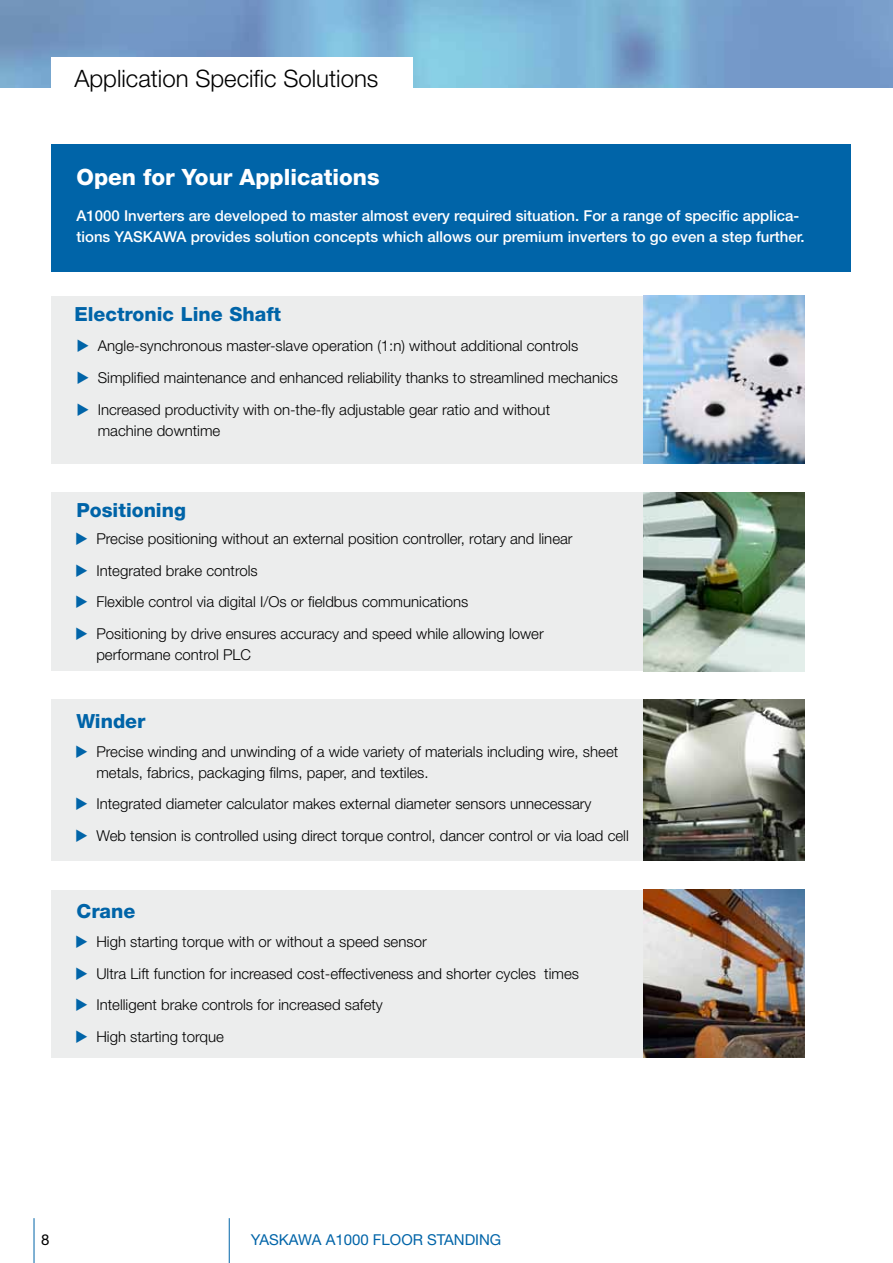
<style>
.page{position:relative;width:893px;height:1263px;background:#fff}
.page>*{position:absolute;margin:0;border:0;box-sizing:border-box;transform-origin:0 0}
.t1{font:300 24px "Helvetica Neue LT Pro";color:#000}
.t2{font:800 22.5px "Helvetica Neue LT Pro";color:#fff}
.t3{font:800 19.5px "Helvetica Neue LT Pro";color:#0064a8}
.t4{font:300 15px/31.7px "Helvetica Neue LT Pro";color:#000}
.t5{font:500 15px/21px "Helvetica Neue LT Pro";color:#fff}
.t6{font:15px "Helvetica Neue LT Pro";color:#0064a8}
.t7{font:15px "Helvetica Neue LT Pro";color:#000}
</style>
<div class="page">
<div style="left:51px;top:296px;width:753px;height:167px;background:#eceded"></div>
<div style="left:51px;top:492px;width:753px;height:179px;background:#eceded"></div>
<div style="left:51px;top:699px;width:753px;height:162px;background:#eceded"></div>
<div style="left:51px;top:889px;width:753px;height:168px;background:#eceded"></div>
<div style="left:51px;top:145px;width:799px;height:127px;background:#0064a8"></div>
<img style="left:0;top:0;width:893px;height:87px">
<img style="left:643px;top:296px;width:161px;height:168px">
<img style="left:643px;top:492px;width:161px;height:179px">
<img style="left:643px;top:699px;width:161px;height:162px">
<img style="left:643px;top:889px;width:161px;height:168px">
<hr style="left:34px;top:1218px;width:1px;height:45px;background:#0064a8">
<hr style="left:229px;top:1218px;width:1px;height:45px;background:#0064a8">
<div style="left:51px;top:57px;width:361px;height:32px;background:#fff"></div>
<h1 class="t1" style="left:74px;top:64px;width:306px">Application Specific Solutions</h1>
<h2 class="t2" style="left:77px;top:164px;width:305px">Open for Your Applications</h2>
<p class="t5" style="left:77px;top:205px;width:730px">A1000 Inverters are developed to master almost every required situation. For a range of specific applica&shy;tions YASKAWA provides solution concepts which allows our premium inverters to go even a step further.</p>
<h3 class="t3" style="left:74px;top:302px;width:208px">Electronic Line Shaft</h3>
<p class="t4" style="left:98px;top:330px;width:522px">Angle-synchronous master-slave operation (1:n) without additional controls<br>Simplified maintenance and enhanced reliability thanks to streamlined mechanics<br>Increased productivity with on-the-fly adjustable gear ratio and without</p>
<p class="t4" style="left:98px;top:414px;width:124px">machine downtime</p>
<h3 class="t3" style="left:77px;top:499px;width:111px">Positioning</h3>
<p class="t4" style="left:96px;top:522px;width:478px">Precise positioning without an external position controller, rotary and linear Integrated brake controls<br>Flexible control via digital I/Os or fieldbus communications<br>Positioning by drive ensures accuracy and speed while allowing lower</p>
<p class="t4" style="left:96px;top:638px;width:156px">performane control PLC</p>
<h3 class="t3" style="left:77px;top:709px;width:70px">Winder</h3>
<p class="t4" style="left:96px;top:740px;width:523px;line-height:21px">Precise winding and unwinding of a wide variety of materials including wire, sheet metals, fabrics, packaging films, paper, and textiles.</p>
<p class="t4" style="left:96px;top:788px;width:534px">Integrated diameter calculator makes external diameter sensors unnecessary<br>Web tension is controlled using direct torque control, dancer control or via load cell</p>
<h3 class="t3" style="left:77px;top:900px;width:60px">Crane</h3>
<p class="t4" style="left:96px;top:925px;width:484px">High starting torque with or without a speed sensor<br>Ultra Lift function for increased cost-effectiveness and shorter cycles times Intelligent brake controls for increased safety<br>High starting torque</p>
<p class="t7" style="left:41px;top:1230px;width:10px">8</p>
<p class="t6" style="left:251px;top:1230px;width:252px">YASKAWA A1000 FLOOR STANDING</p>
</div>
